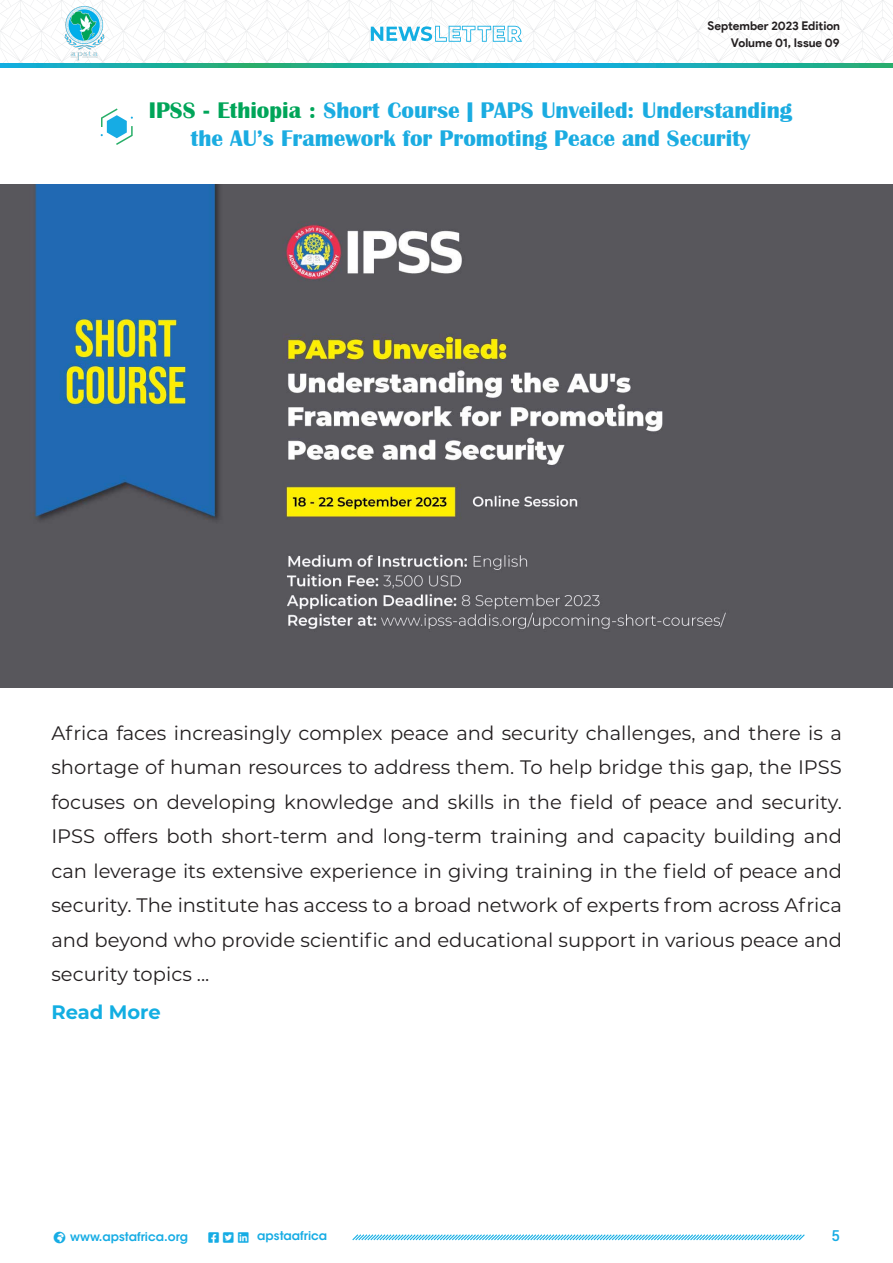
<style>
.page{position:relative;width:893px;height:1263px;background:#fff}
.page>*{position:absolute;margin:0;border:0;box-sizing:border-box;transform-origin:0 0}
.t1{font:700 23.25px/27.9px "Britannic";color:#1bace1;text-align:center}
.t2{font:19.5px/34.5px "Montserrat";color:#231f20;text-align:justify}
.t3{font:700 19.5px "Montserrat";color:#13aee2}
.t4{font:500 15px "Roboto";color:#16ace4}
.t5{font:600 12px "ITC Avant Garde Std";color:#16ace4}
.t6{font:700 12px/16.8px "Product Sans";color:#231f20;text-align:right}
.s1{color:#00a559}
</style>
<div class="page">
<svg style="left:352px;top:1234px;width:453px;height:7px"></svg>
<svg style="left:0;top:64px;width:893px;height:4px;background:#1badaa"></svg>
<svg style="left:0;top:0;width:893px;height:64px"></svg>
<img style="left:0;top:185px;width:893px;height:502px">
<svg style="left:101px;top:108px;width:32px;height:37px"></svg>
<p class="t6" style="left:708px;top:18px;width:134px">September 2023 Edition<br>Volume 01, Issue 09</p>
<p class="t1" style="left:149px;top:97px;width:645px"><span class="s1">IPSS - Ethiopia :</span> Short Course | PAPS Unveiled: Understanding the AU’s Framework for Promoting Peace and Security</p>
<p class="t2" style="left:51px;top:715px;width:792px">Africa faces increasingly complex peace and security challenges, and there is a shortage of human resources to address them. To help bridge this gap, the IPSS focuses on developing knowledge and skills in the field of peace and security.<br>IPSS offers both short-term and long-term training and capacity building and can leverage its extensive experience in giving training in the field of peace and security. The institute has access to a broad network of experts from across Africa and beyond who provide scientific and educational support in various peace and security topics ...</p>
<p class="t3" style="left:51px;top:998px;width:111px">Read More</p>
<p class="t5" style="left:54px;top:1229px;width:136px">●□ www.apstafrica.org</p>
<p class="t5" style="left:223px;top:1228px;width:105px">▼▼▼▲❑◆ ●■■ apstaafrica</p>
<p class="t4" style="left:831px;top:1225px;width:10px">5</p>
</div>
